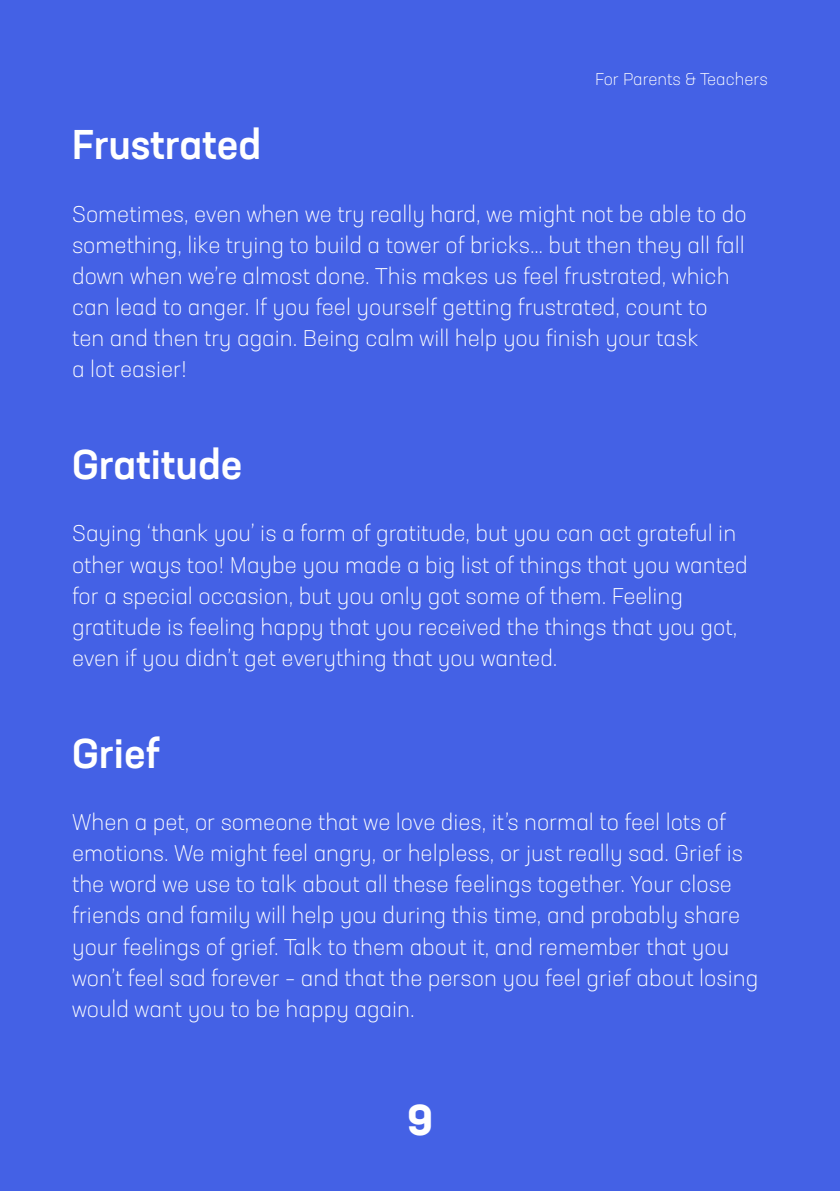
<style>
.page{position:relative;width:840px;height:1191px;background:#fff}
.page>*{position:absolute;margin:0;border:0;box-sizing:border-box;transform-origin:0 0}
.t1{font:700 42.4px "Neusa Next Pro";color:#fff}
.t2{font:500 41px "Neusa Next Pro";color:#fff}
.t3{font:300 22.6px/31.2px "Neusa Next Pro";color:#fff}
.t4{font:300 17px "Neusa Next Pro";color:#fff}
</style>
<div class="page">
<div style="left:0;top:0;width:839px;height:1191px;background:#4461e5"></div>
<p class="t2" style="left:72px;top:119px;width:191px">Frustrated</p>
<p class="t4" style="left:594px;top:69px;width:174px">For Parents &amp; Teachers</p>
<p class="t3" style="left:72px;top:198px;width:675px">Sometimes, even when we try really hard, we might not be able to do something, like trying to build a tower of bricks… but then they all fall down when we’re almost done. This makes us feel frustrated, which can lead to anger. If you feel yourself getting frustrated, count to<br>ten and then try again. Being calm will help you finish your task<br>a lot easier!</p>
<p class="t2" style="left:72px;top:438px;width:172px">Gratitude</p>
<p class="t3" style="left:72px;top:517px;width:676px">Saying ‘thank you’ is a form of gratitude, but you can act grateful in other ways too! Maybe you made a big list of things that you wanted for a special occasion, but you only got some of them. Feeling gratitude is feeling happy that you received the things that you got, even if you didn’t get everything that you wanted.</p>
<p class="t2" style="left:72px;top:727px;width:89px">Grief</p>
<p class="t3" style="left:72px;top:806px;width:687px">When a pet, or someone that we love dies, it’s normal to feel lots of emotions. We might feel angry, or helpless, or just really sad. Grief is the word we use to talk about all these feelings together. Your close friends and family will help you during this time, and probably share your feelings of grief. Talk to them about it, and remember that you won’t feel sad forever – and that the person you feel grief about losing would want you to be happy again.</p>
<p class="t1" style="left:407px;top:1092px;width:27px">9</p>
</div>
